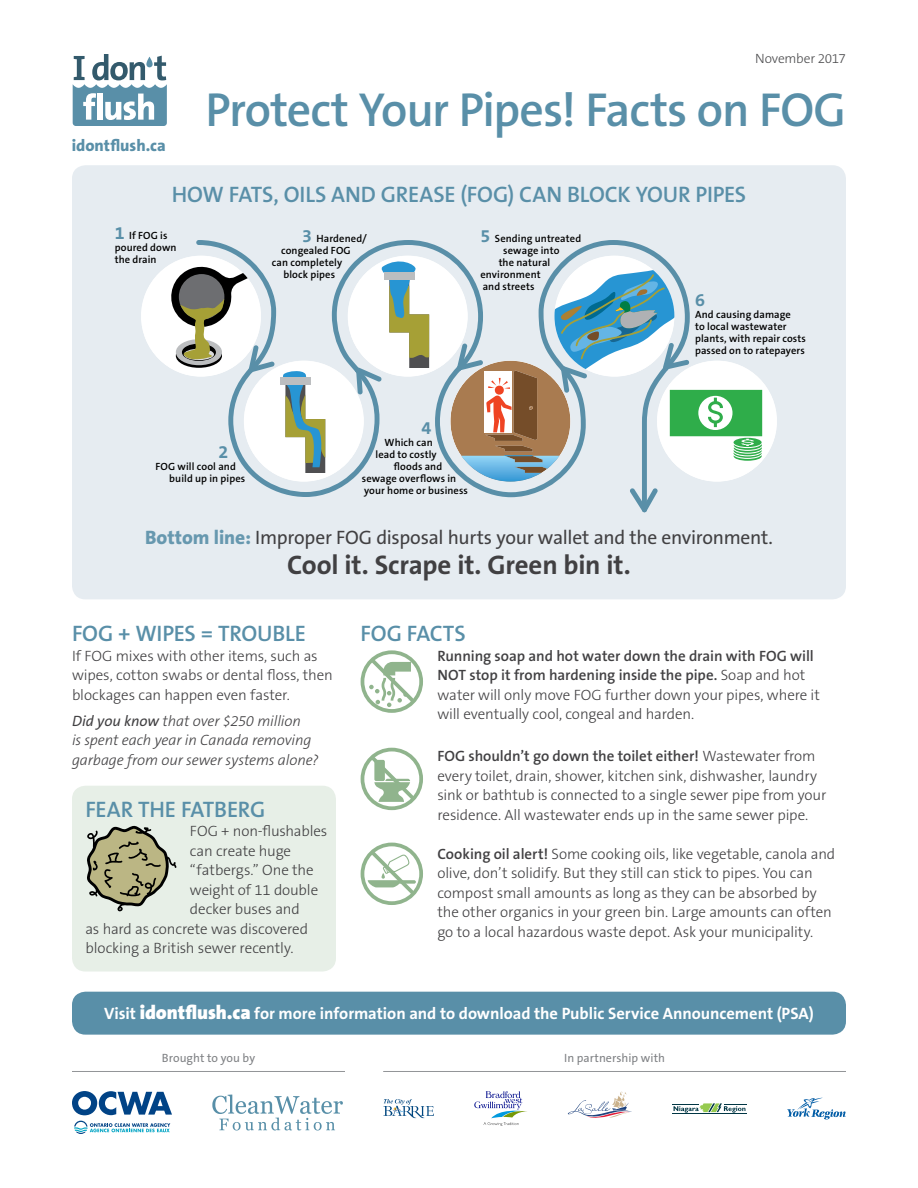
<style>
.page{position:relative;width:918px;height:1188px;background:#fff}
.page>*{position:absolute;margin:0;border:0;box-sizing:border-box;transform-origin:0 0}
.t1{font:600 48px "The Sans B6";letter-spacing:-.025em;color:#598fa8}
.p1_Plain_11_15{font:700 27px "The Sans B7";letter-spacing:-.005em;color:#414042}
.h2_SemiBold_15_15_Ca{font:600 22.5px "The Sans B6";letter-spacing:-.01em;color:#598fa8}
.p1_Plain_11_15-2{font:19.5px "The Sans B5 Plain";letter-spacing:-.015em;color:#414042}
.p1_Plain_11_15-3{font:700 18px "The Sans B7";color:#598fa8}
.Text1{font:700 16.5px "The Sans B7";letter-spacing:-.005em;color:#fff}
.t2{font:800 16.5px "The Sans B8";color:#598fa8}
.p2_Light_10_13_90_k{font:300 15px/19.5px "The Sans B3";letter-spacing:-.01em;color:#414042}
.p2_Light_10_13_90_k-2{font:italic 300 15px/19.5px "The Sans B3";letter-spacing:-.01em;color:#414042}
.Text1-2{font:300 13.5px "The Sans B3";letter-spacing:-.02em;color:#4d4d4f}
.Text1-3{font:12px "The Sans B5 Plain";letter-spacing:.005em;color:#808285}
.p1_Plain_11_15-4{font:600 10.5px/12px "The Sans B6";letter-spacing:.01em;color:#000}
.s1{font-family:"The Sans B7";font-weight:700;font-size:18px;color:#598fa8}
.s2{font-family:"The Sans B8";font-weight:800;color:#6798af}
.s3{font-family:"The Sans B5 Plain";font-weight:400}
.s4{font-family:"The Sans B6";font-weight:600}
.s5{font-family:"The Sans B9";font-weight:900;font-size:19.5px}
</style>
<div class="page">
<div style="left:72px;top:786px;width:264px;height:186px;background:#e7efe7;border-radius:14px"></div>
<div style="left:72px;top:165px;width:774px;height:434px;background:#e6ecf1;border-radius:14px"></div>
<div style="left:72px;top:992px;width:774px;height:43px;background:#598fa8;border-radius:14px"></div>
<svg style="left:73px;top:54px;width:94px;height:72px"></svg>
<svg style="left:74px;top:1121px;width:96px;height:13px"></svg>
<svg style="left:72px;top:1091px;width:100px;height:24px"></svg>
<svg style="left:212px;top:1095px;width:131px;height:36px"></svg>
<svg style="left:787px;top:1098px;width:59px;height:21px"></svg>
<svg style="left:474px;top:1091px;width:53px;height:35px"></svg>
<svg style="left:383px;top:1099px;width:51px;height:19px"></svg>
<hr style="left:672px;top:1113px;width:75px;height:1px;background:#003644">
<svg style="left:672px;top:1103px;width:75px;height:10px"></svg>
<hr style="left:72px;top:1071px;width:273px;height:1px;background:#939598">
<hr style="left:383px;top:1071px;width:463px;height:1px;background:#939598">
<svg style="left:568px;top:1091px;width:64px;height:27px"></svg>
<div style="left:361px;top:650px;width:62px;height:63px;border:4px solid #90b48d;border-radius:50%"></div>
<svg style="left:367px;top:655px;width:52px;height:52px"></svg>
<svg style="left:87px;top:825px;width:89px;height:86px"></svg>
<div style="left:361px;top:748px;width:62px;height:62px;border:4px solid #90b48d;border-radius:50%"></div>
<svg style="left:367px;top:752px;width:52px;height:52px"></svg>
<div style="left:141px;top:256px;width:120px;height:121px;background:#fff;border-radius:50%"></div>
<div style="left:657px;top:361px;width:120px;height:121px;background:#fff;border-radius:50%"></div>
<svg style="left:168px;top:240px;width:594px;height:272px"></svg>
<div style="left:361px;top:843px;width:62px;height:62px;border:4px solid #90b48d;border-radius:50%"></div>
<svg style="left:367px;top:847px;width:52px;height:52px"></svg>
<p class="t2" style="left:72px;top:137px;width:96px">idontflush.ca</p>
<p class="Text1-2" style="left:755px;top:51px;width:92px">November 2017</p>
<p class="t1" style="left:205px;top:84px;width:642px">Protect Your Pipes! Facts on FOG</p>
<p class="h2_SemiBold_15_15_Ca" style="left:172px;top:183px;width:576px">HOW FATS, OILS AND GREASE (FOG) CAN BLOCK YOUR PIPES</p>
<p class="p1_Plain_11_15-4" style="left:115px;top:230px;width:63px"><span class="s1">1</span> If FOG is poured down the drain</p>
<p class="p1_Plain_11_15-4" style="left:302px;top:233px;width:66px"><span class="s1">3</span> Hardened/</p>
<p class="p1_Plain_11_15-4" style="left:281px;top:245px;width:71px">congealed FOG</p>
<p class="p1_Plain_11_15-4" style="left:272px;top:257px;width:72px">can completely</p>
<p class="p1_Plain_11_15-4" style="left:283px;top:269px;width:53px">block pipes</p>
<p class="p1_Plain_11_15-4" style="left:480px;top:233px;width:102px"><span class="s1">5</span> Sending untreated</p>
<p class="p1_Plain_11_15-4" style="left:503px;top:245px;width:58px">sewage into</p>
<p class="p1_Plain_11_15-4" style="left:499px;top:257px;width:53px">the natural</p>
<p class="p1_Plain_11_15-4" style="left:480px;top:269px;width:62px">environment</p>
<p class="p1_Plain_11_15-4" style="left:483px;top:281px;width:53px">and streets</p>
<p class="p1_Plain_11_15-3" style="left:218px;top:443px;width:11px">2</p>
<p class="p1_Plain_11_15-4" style="left:169px;top:462px;width:78px;text-indent:-14px">FOG will cool and build up in pipes</p>
<p class="p1_Plain_11_15-3" style="left:422px;top:419px;width:11px">4</p>
<p class="p1_Plain_11_15-4" style="left:385px;top:438px;width:50px">Which can</p>
<p class="p1_Plain_11_15-4" style="left:376px;top:450px;width:63px">lead to costly</p>
<p class="p1_Plain_11_15-4" style="left:362px;top:462px;width:108px;text-indent:32px">floods and sewage overflows in your home or business</p>
<p class="p1_Plain_11_15-3" style="left:695px;top:290px;width:11px">6</p>
<p class="p1_Plain_11_15-4" style="left:695px;top:309px;width:112px">And causing damage<br>to local wastewater plants, with repair costs passed on to ratepayers</p>
<p class="p1_Plain_11_15-2" style="left:145px;top:527px;width:629px"><span class="s2">Bottom line:</span> Improper FOG disposal hurts your wallet and the environment.</p>
<p class="p1_Plain_11_15" style="left:287px;top:551px;width:345px">Cool it. Scrape it. Green bin it.</p>
<p class="h2_SemiBold_15_15_Ca" style="left:72px;top:622px;width:235px">FOG + WIPES = TROUBLE</p>
<p class="p2_Light_10_13_90_k" style="left:72px;top:647px;width:262px">If FOG mixes with other items, such as wipes, cotton swabs or dental floss, then blockages can happen even faster.</p>
<p class="p2_Light_10_13_90_k-2" style="left:72px;top:712px;width:248px"><span class="s3">Did you know</span> that over $250 million<br>is spent each year in Canada removing garbage from our sewer systems alone?</p>
<p class="h2_SemiBold_15_15_Ca" style="left:86px;top:797px;width:181px">FEAR THE FATBERG</p>
<p class="p2_Light_10_13_90_k" style="left:190px;top:822px;width:139px">FOG + non-flushables</p>
<p class="p2_Light_10_13_90_k" style="left:190px;top:842px;width:103px">can create huge</p>
<p class="p2_Light_10_13_90_k" style="left:190px;top:861px;width:125px">“fatbergs.” One the</p>
<p class="p2_Light_10_13_90_k" style="left:190px;top:881px;width:130px">weight of 11 double</p>
<p class="p2_Light_10_13_90_k" style="left:190px;top:900px;width:111px">decker buses and</p>
<p class="p2_Light_10_13_90_k" style="left:86px;top:920px;width:224px">as hard as concrete was discovered</p>
<p class="p2_Light_10_13_90_k" style="left:86px;top:939px;width:210px">blocking a British sewer recently.</p>
<p class="h2_SemiBold_15_15_Ca" style="left:361px;top:622px;width:107px">FOG FACTS</p>
<p class="p2_Light_10_13_90_k" style="left:437px;top:647px;width:384px"><span class="s4">Running soap and hot water down the drain with FOG will NOT stop it from hardening inside the pipe.</span> Soap and hot water will only move FOG further down your pipes, where it will eventually cool, congeal and harden.</p>
<p class="p2_Light_10_13_90_k" style="left:437px;top:747px;width:390px"><span class="s4">FOG shouldn’t go down the toilet either!</span> Wastewater from every toilet, drain, shower, kitchen sink, dishwasher, laundry sink or bathtub is connected to a single sewer pipe from your residence. All wastewater ends up in the same sewer pipe.</p>
<p class="p2_Light_10_13_90_k" style="left:437px;top:845px;width:399px"><span class="s4">Cooking oil alert!</span> Some cooking oils, like vegetable, canola and olive, don’t solidify. But they still can stick to pipes. You can compost small amounts as long as they can be absorbed by the other organics in your green bin. Large amounts can often go to a local hazardous waste depot. Ask your municipality.</p>
<p class="Text1" style="left:104px;top:1005px;width:711px">Visit <span class="s5">idontflush.ca</span> for more information and to download the Public Service Announcement (PSA)</p>
<p class="Text1-3" style="left:162px;top:1051px;width:95px">Brought to you by</p>
<p class="Text1-3" style="left:564px;top:1051px;width:102px">In partnership with</p>
</div>
